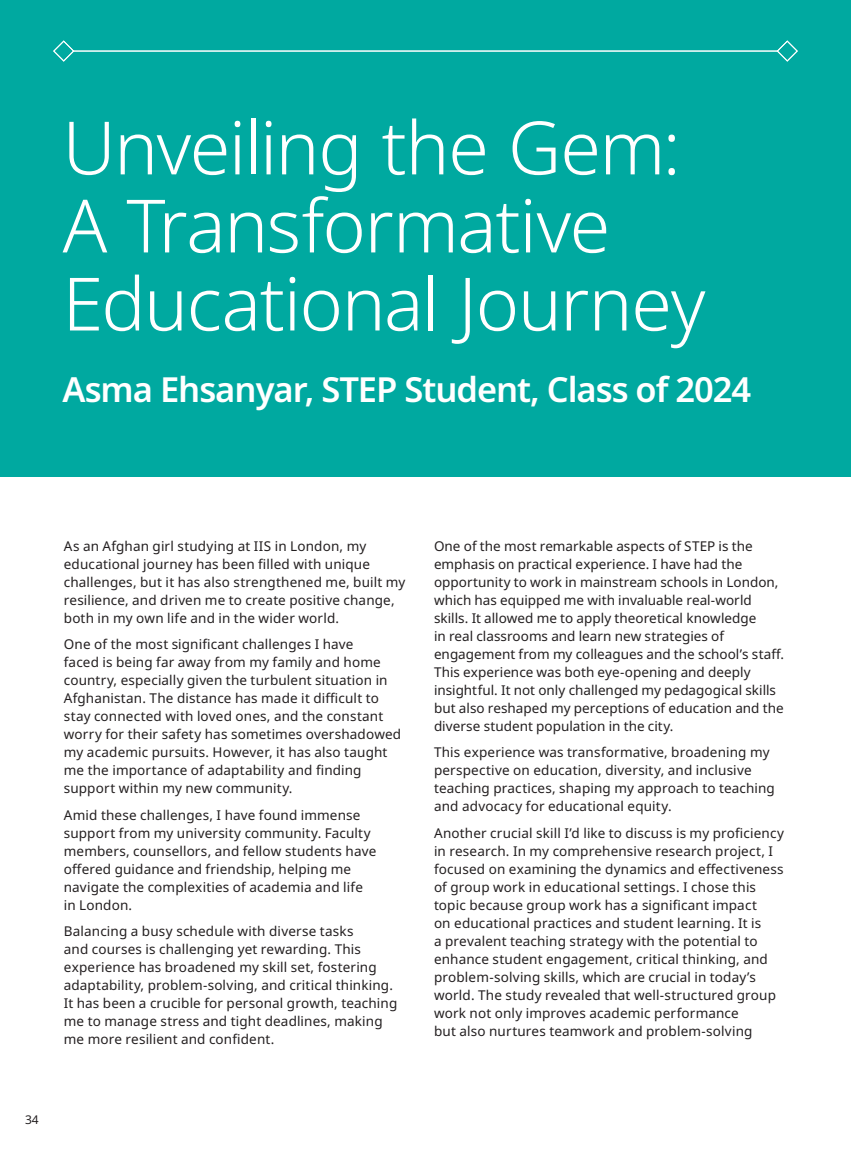
<style>
.page{position:relative;width:851px;height:1149px;background:#fff}
.page>*{position:absolute;margin:0;border:0;box-sizing:border-box;transform-origin:0 0}
.t1{font:300 73.5px/78px "Noto Sans";letter-spacing:-.015em;color:#fff}
.t2{font:600 34.5px "Noto Sans";letter-spacing:-.03em;color:#fff}
.t3{font:13.5px/18px "Noto Sans";letter-spacing:.01em;color:#231f20}
.t4{font:12px "Noto Sans";color:#231f20}
</style>
<div class="page">
<div style="left:0;top:0;width:850px;height:476px;background:#00a9a0"></div>
<svg style="left:776px;top:40px;width:22px;height:22px"></svg>
<svg style="left:53px;top:40px;width:22px;height:22px"></svg>
<hr style="left:73px;top:51px;width:704px;height:1px;background:#fff">
<p class="t1" style="left:63px;top:110px;width:644px">Unveiling the Gem:<br>A Transformative<br>Educational Journey</p>
<p class="t2" style="left:63px;top:365px;width:690px">Asma Ehsanyar, STEP Student, Class of 2024</p>
<p class="t3" style="left:64px;top:537px;width:343px">As an Afghan girl studying at IIS in London, my educational journey has been filled with unique challenges, but it has also strengthened me, built my resilience, and driven me to create positive change, both in my own life and in the wider world.</p>
<p class="t3" style="left:64px;top:635px;width:339px">One of the most significant challenges I have<br>faced is being far away from my family and home country, especially given the turbulent situation in Afghanistan. The distance has made it difficult to stay connected with loved ones, and the constant worry for their safety has sometimes overshadowed my academic pursuits. However, it has also taught me the importance of adaptability and finding support within my new community.</p>
<p class="t3" style="left:64px;top:806px;width:314px">Amid these challenges, I have found immense support from my university community. Faculty members, counsellors, and fellow students have offered guidance and friendship, helping me navigate the complexities of academia and life in London.</p>
<p class="t3" style="left:64px;top:922px;width:335px">Balancing a busy schedule with diverse tasks<br>and courses is challenging yet rewarding. This experience has broadened my skill set, fostering adaptability, problem-solving, and critical thinking.<br>It has been a crucible for personal growth, teaching me to manage stress and tight deadlines, making me more resilient and confident.</p>
<p class="t4" style="left:25px;top:1110px;width:15px">34</p>
<p class="t3" style="left:434px;top:536px;width:351px">One of the most remarkable aspects of STEP is the emphasis on practical experience. I have had the opportunity to work in mainstream schools in London, which has equipped me with invaluable real-world skills. It allowed me to apply theoretical knowledge<br>in real classrooms and learn new strategies of engagement from my colleagues and the school’s staff.<br>This experience was both eye-opening and deeply insightful. It not only challenged my pedagogical skills but also reshaped my perceptions of education and the diverse student population in the city.</p>
<p class="t3" style="left:434px;top:743px;width:342px">This experience was transformative, broadening my perspective on education, diversity, and inclusive teaching practices, shaping my approach to teaching and advocacy for educational equity.</p>
<p class="t3" style="left:434px;top:823px;width:351px">Another crucial skill I’d like to discuss is my proficiency in research. In my comprehensive research project, I focused on examining the dynamics and effectiveness of group work in educational settings. I chose this topic because group work has a significant impact<br>on educational practices and student learning. It is<br>a prevalent teaching strategy with the potential to enhance student engagement, critical thinking, and problem-solving skills, which are crucial in today’s world. The study revealed that well-structured group work not only improves academic performance<br>but also nurtures teamwork and problem-solving</p>
</div>
